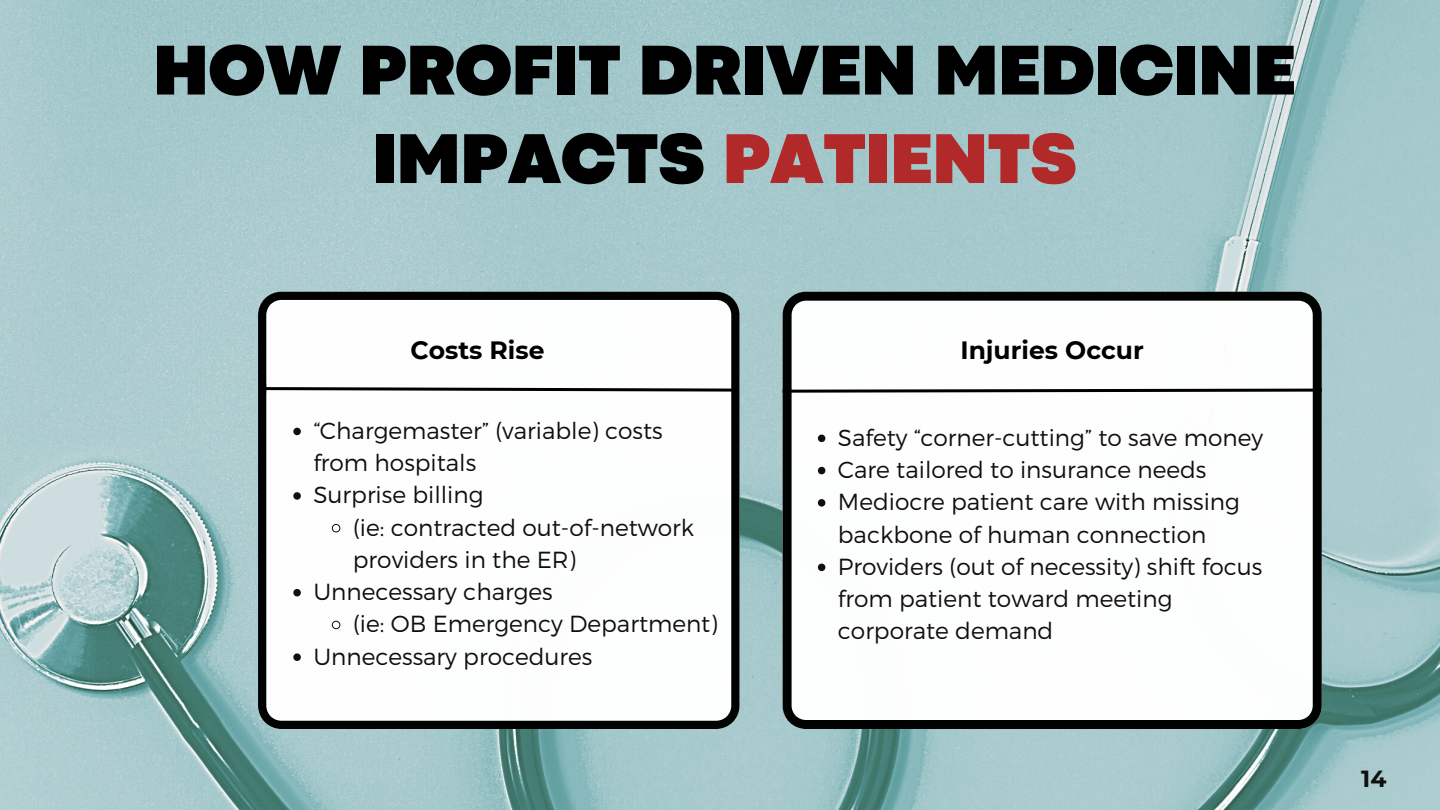
<style>
.page{position:relative;width:1440px;height:810px;background:#fff}
.page>*{position:absolute;margin:0;border:0;box-sizing:border-box;transform-origin:0 0}
.t1{font:900 73.5px/88.5px "Codec Pro";color:#000;text-align:center}
.t2{font:700 25px "Montserrat";color:#000}
.t3{font:300 23.3px/32.2px "Montserrat";color:#100f0d}
.t4{font:700 23.3px "Montserrat";color:#100f0d}
.s1{color:#b22929}
</style>
<div class="page">
<img style="left:0;top:0;width:1440px;height:810px">
<svg style="left:783px;top:292px;width:539px;height:437px"></svg>
<svg style="left:780px;top:387px;width:545px;height:7px"></svg>
<svg style="left:818px;top:435px;width:7px;height:7px"></svg>
<svg style="left:818px;top:467px;width:7px;height:7px"></svg>
<svg style="left:818px;top:499px;width:7px;height:8px"></svg>
<svg style="left:818px;top:564px;width:7px;height:7px"></svg>
<svg style="left:258px;top:292px;width:482px;height:437px"></svg>
<svg style="left:293px;top:428px;width:8px;height:7px"></svg>
<svg style="left:293px;top:492px;width:8px;height:8px"></svg>
<svg style="left:331px;top:524px;width:10px;height:9px"></svg>
<svg style="left:293px;top:589px;width:8px;height:7px"></svg>
<svg style="left:331px;top:620px;width:10px;height:10px"></svg>
<svg style="left:293px;top:653px;width:8px;height:8px"></svg>
<svg style="left:262px;top:384px;width:478px;height:9px"></svg>
<p class="t1" style="left:153px;top:31px;width:1144px">HOW PROFIT DRIVEN MEDICINE<br>IMPACTS <span class="s1">PATIENTS</span></p>
<p class="t2" style="left:410px;top:335px;width:136px">Costs Rise</p>
<p class="t3" style="left:313px;top:413px;width:351px">“Chargemaster” (variable) costs from hospitals</p>
<p class="t3" style="left:313px;top:478px;width:172px">Surprise billing</p>
<p class="t3" style="left:353px;top:510px;width:343px">(ie: contracted out-of-network providers in the ER)</p>
<p class="t3" style="left:313px;top:575px;width:241px">Unnecessary charges</p>
<p class="t3" style="left:353px;top:607px;width:366px">(ie: OB Emergency Department)</p>
<p class="t3" style="left:313px;top:639px;width:281px">Unnecessary procedures</p>
<p class="t2" style="left:961px;top:335px;width:185px">Injuries Occur</p>
<p class="t3" style="left:838px;top:420px;width:427px">Safety “corner-cutting” to save money</p>
<p class="t3" style="left:838px;top:453px;width:370px">Care tailored to insurance needs</p>
<p class="t3" style="left:838px;top:485px;width:404px">Mediocre patient care with missing backbone of human connection</p>
<p class="t3" style="left:838px;top:549px;width:426px">Providers (out of necessity) shift focus from patient toward meeting corporate demand</p>
<p class="t4" style="left:1361px;top:764px;width:27px">14</p>
</div>
